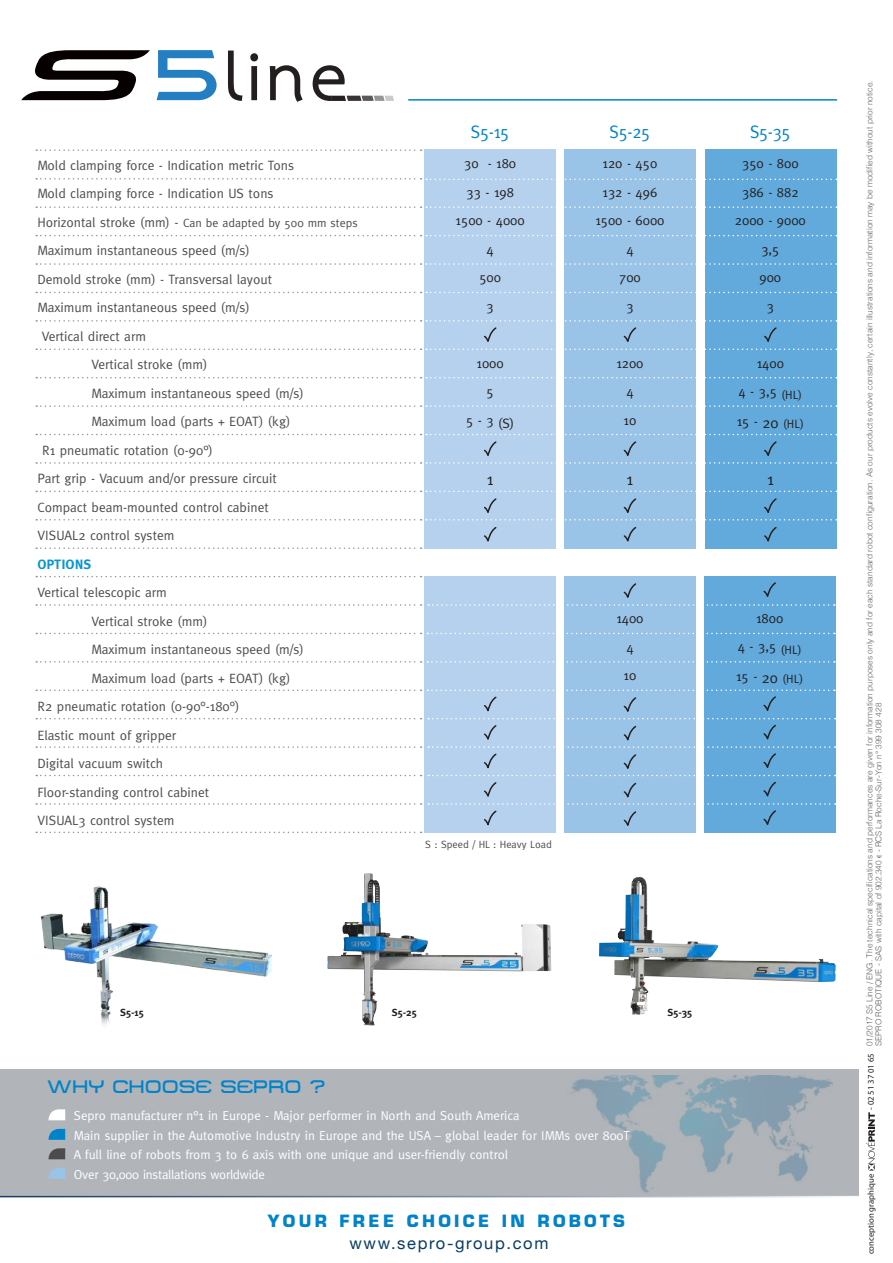
<style>
.page{position:relative;width:893px;height:1263px;background:#fff}
.page>*{position:absolute;margin:0;border:0;box-sizing:border-box;transform-origin:0 0}
.t1{font:18px "Metro DF";color:#0083c9}
.t2{font:18px "Meta";letter-spacing:-.02em;color:#0083c9;scale:.95 1}
.t3{font:700 16.5px "Eurostile";letter-spacing:.2em;color:#0083c9}
.t4{font:16.5px "Helvetica Neue";letter-spacing:.1em;color:#093c62}
.t5{font:16.5px "Meta";color:#241f1f}
.t6{font:13.5px/28.5px "Meta";color:#4e4b4c}
.t7{font:13.5px/28.5px "Meta";color:#241f1f;text-align:center}
.t8{font:700 13.5px "Meta Plus";color:#0996d2}
.t9{font:12.9px/19.5px "Meta";color:#fff}
.t10{font:12px "Meta";color:#4e4b4c}
.t11{font:12px "Meta";color:#241f1f}
.t12{font:10.5px "Meta";color:#4e4b4c}
.t13{font:700 10.2px "Meta Plus";color:#241f1f}
.t14{font:8.7px "Myriad Pro";color:#241f1f}
.t15{font:300 8.25px/9px "Helvetica";color:#656365}
.s1{font-size:13.5px}
.s2{font-size:15px}
.s3{font-family:"Arial";font-weight:400;font-size:6px}
</style>
<div class="page">
<div style="left:0;top:1069px;width:859px;height:128px;background:#b1b5ba"></div>
<img style="left:571px;top:1075px;width:261px;height:118px">
<svg style="left:48px;top:1109px;width:17px;height:11px"></svg>
<svg style="left:48px;top:1129px;width:17px;height:11px"></svg>
<svg style="left:48px;top:1148px;width:17px;height:11px"></svg>
<svg style="left:48px;top:1168px;width:17px;height:11px"></svg>
<hr style="left:0;top:1196px;width:859px;height:1px;background:#fff">
<svg style="left:866px;top:1112px;width:9px;height:58px"></svg>
<hr style="left:408px;top:99px;width:429px;height:2px;background:#0083c9">
<svg style="left:157px;top:50px;width:60px;height:50px"></svg>
<svg style="left:21px;top:50px;width:129px;height:50px"></svg>
<svg style="left:228px;top:51px;width:166px;height:51px"></svg>
<div style="left:424px;top:149px;width:132px;height:400px;background:#b5d1ed"></div>
<div style="left:564px;top:149px;width:132px;height:400px;background:#99c3e7"></div>
<div style="left:705px;top:149px;width:132px;height:400px;background:#62aadc"></div>
<div style="left:424px;top:576px;width:132px;height:257px;background:#b5d1ed"></div>
<div style="left:564px;top:576px;width:132px;height:257px;background:#99c3e7"></div>
<div style="left:704px;top:576px;width:132px;height:257px;background:#62aadc"></div>
<svg style="left:36px;top:149px;width:386px;height:2px"></svg>
<svg style="left:36px;top:206px;width:801px;height:2px"></svg>
<svg style="left:36px;top:178px;width:801px;height:2px"></svg>
<svg style="left:36px;top:235px;width:801px;height:1px"></svg>
<svg style="left:36px;top:263px;width:801px;height:2px"></svg>
<svg style="left:36px;top:292px;width:801px;height:1px"></svg>
<svg style="left:36px;top:434px;width:801px;height:30px"></svg>
<svg style="left:36px;top:405px;width:801px;height:2px"></svg>
<svg style="left:36px;top:377px;width:801px;height:1px"></svg>
<svg style="left:36px;top:320px;width:801px;height:30px"></svg>
<svg style="left:36px;top:491px;width:801px;height:115px"></svg>
<svg style="left:36px;top:633px;width:799px;height:1px"></svg>
<svg style="left:36px;top:661px;width:799px;height:2px"></svg>
<svg style="left:36px;top:689px;width:800px;height:144px"></svg>
<img style="left:41px;top:886px;width:230px;height:139px">
<img style="left:327px;top:873px;width:208px;height:153px">
<img style="left:599px;top:877px;width:237px;height:138px">
<p class="t6" style="left:38px;top:150px;width:258px">Mold clamping force - Indication metric Tons<br>Mold clamping force - Indication US tons</p>
<p class="t10" style="left:38px;top:215px;width:322px"><span class="s1">Horizontal stroke (mm) -</span> Can be adapted by 500 mm steps</p>
<p class="t6" style="left:38px;top:236px;width:214px">Maximum instantaneous speed (m/s)</p>
<p class="t6" style="left:38px;top:264px;width:236px">Demold stroke (mm) - Transversal layout</p>
<p class="t6" style="left:38px;top:293px;width:214px">Maximum instantaneous speed (m/s)</p>
<p class="t6" style="left:42px;top:321px;width:106px">Vertical direct arm</p>
<p class="t6" style="left:92px;top:350px;width:117px">Vertical stroke (mm)</p>
<p class="t6" style="left:92px;top:378px;width:214px">Maximum instantaneous speed (m/s)</p>
<p class="t6" style="left:92px;top:407px;width:200px">Maximum load (parts + EOAT) (kg)</p>
<p class="t6" style="left:42px;top:435px;width:172px">R1 pneumatic rotation (0-90°)</p>
<p class="t6" style="left:38px;top:464px;width:241px">Part grip - Vacuum and/or pressure circuit</p>
<p class="t6" style="left:38px;top:492px;width:233px">Compact beam-mounted control cabinet</p>
<p class="t6" style="left:38px;top:521px;width:138px">VISUAL2 control system</p>
<p class="t8" style="left:38px;top:556px;width:56px">OPTIONS</p>
<p class="t6" style="left:38px;top:578px;width:131px">Vertical telescopic arm</p>
<p class="t6" style="left:92px;top:606px;width:117px">Vertical stroke (mm)</p>
<p class="t6" style="left:92px;top:635px;width:214px">Maximum instantaneous speed (m/s)</p>
<p class="t6" style="left:92px;top:663px;width:200px">Maximum load (parts + EOAT) (kg)</p>
<p class="t6" style="left:38px;top:692px;width:203px">R2 pneumatic rotation (0-90°-180°)</p>
<p class="t6" style="left:38px;top:720px;width:140px">Elastic mount of gripper</p>
<p class="t6" style="left:38px;top:749px;width:127px">Digital vacuum switch</p>
<p class="t6" style="left:38px;top:777px;width:173px">Floor-standing control cabinet</p>
<p class="t6" style="left:38px;top:806px;width:138px">VISUAL3 control system</p>
<h1 class="t2" style="left:471px;top:122px;width:42px">S5-15</h1>
<h1 class="t2" style="left:610px;top:122px;width:44px">S5-25</h1>
<h1 class="t2" style="left:750px;top:122px;width:44px">S5-35</h1>
<p class="t7" style="left:456px;top:149px;width:71px">30 - 180<br>33 - 198<br>1500 - 4000<br>4<br>500<br>3</p>
<p class="t7" style="left:477px;top:348px;width:29px">1000<br>5</p>
<p class="t7" style="left:466px;top:407px;width:50px">5 - 3 (S)</p>
<p class="t5" style="left:487px;top:469px;width:8px">1</p>
<p class="t7" style="left:595px;top:149px;width:71px">120 - 450<br>132 - 496<br>1500 - 6000<br>4<br>700<br>3</p>
<p class="t7" style="left:616px;top:348px;width:29px">1200<br>4<br>10</p>
<p class="t5" style="left:627px;top:469px;width:8px">1</p>
<p class="t7" style="left:735px;top:149px;width:72px">350 - 800<br>386 - 882<br>2000 - 9000<br>3,5<br>900<br>3</p>
<p class="t7" style="left:738px;top:348px;width:65px">1400<br>4 - 3,5 <sub>(HL)</sub></p>
<p class="t11" style="left:737px;top:416px;width:69px"><span class="s1">15 -</span> <span class="s2">20</span> (HL)</p>
<p class="t5" style="left:767px;top:469px;width:8px">1</p>
<p class="t7" style="left:616px;top:604px;width:29px">1400<br>4<br>10</p>
<p class="t7" style="left:738px;top:603px;width:65px">1800<br>4 - 3,5 <sub>(HL)</sub></p>
<p class="t11" style="left:736px;top:671px;width:69px"><span class="s1">15 -</span> <span class="s2">20</span> (HL)</p>
<p class="t12" style="left:425px;top:838px;width:128px">S : Speed / HL : Heavy Load</p>
<p class="t13" style="left:120px;top:1006px;width:25px">S5-15</p>
<p class="t13" style="left:392px;top:1006px;width:27px">S5-25</p>
<p class="t13" style="left:667px;top:1006px;width:26px">S5-35</p>
<h1 class="t1" style="left:47px;top:1077px;width:280px">WHY CHOOSE SEPRO ?</h1>
<p class="t9" style="left:74px;top:1106px;width:558px">Sepro manufacturer n°1 in Europe - Major performer in North and South America<br>Main supplier in the Automotive Industry in Europe and the USA – global leader for IMMs over 800T A full line of robots from 3 to 6 axis with one unique and user-friendly control<br>Over 30,000 installations worldwide</p>
<p class="t3" style="left:268px;top:1210px;width:359px">YOUR FREE CHOICE IN ROBOTS</p>
<p class="t4" style="left:349px;top:1231px;width:200px">www.sepro-group.com</p>
<p class="t15" style="left:864px;top:1046px;width:967px;rotate:-90deg">01/2017 S5 Line / ENG. The technical specifications and performances are given for information purposes only and for each standard robot configuration. As our products evolve constantly, certain illustrations and information may be modified without prior notice.<br>SEPRO ROBOTIQUE - SAS with capital of 902.340 <span class="s3">€</span> - RCS La Roche-Sur-Yon n° 399 308 428</p>
<p class="t14" style="left:866px;top:1110px;width:58px;rotate:-90deg">- 02 51 37 01 65</p>
<p class="t14" style="left:866px;top:1254px;width:82px;rotate:-90deg">conception graphique</p>
</div>
